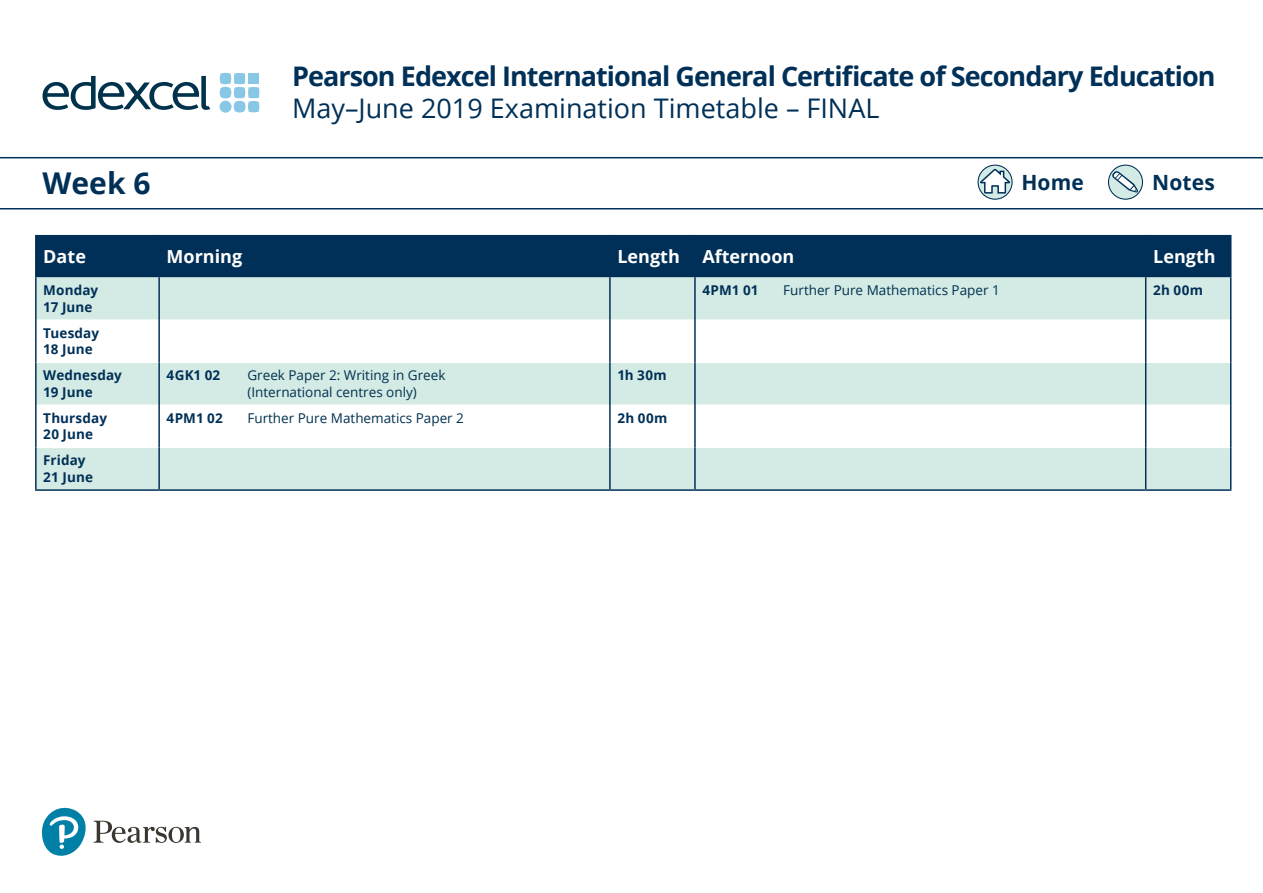
<style>
.page{position:relative;width:1263px;height:893px;background:#fff}
.page>*{position:absolute;margin:0;border:0;box-sizing:border-box;transform-origin:0 0}
.t1{font:700 30px "Open Sans";color:#003057}
.t2{font:700 27px "Open Sans";letter-spacing:-.035em;color:#003057}
.t3{font:27px "Open Sans";color:#003057}
.t4{font:700 21px "Open Sans";letter-spacing:.005em;color:#003057}
.t5{font:700 18px "Open Sans";color:#fff}
.t6{font:13.5px/16.2px "Open Sans";color:#003150}
.t7{font:700 13.5px/16.2px "Open Sans";letter-spacing:.01em;color:#003057}
</style>
<div class="page">
<svg style="left:1108px;top:165px;width:34px;height:34px"></svg>
<div style="left:1108px;top:165px;width:35px;height:35px;border:1px solid #003057;border-radius:50%"></div>
<svg style="left:1112px;top:171px;width:26px;height:22px"></svg>
<svg style="left:978px;top:165px;width:34px;height:34px"></svg>
<div style="left:977px;top:165px;width:36px;height:35px;border:1px solid #003057;border-radius:50%"></div>
<svg style="left:979px;top:169px;width:31px;height:25px"></svg>
<hr style="left:0;top:157px;width:1263px;height:1px;background:#003057">
<hr style="left:0;top:208px;width:1263px;height:1px;background:#003057">
<svg style="left:43px;top:76px;width:167px;height:34px"></svg>
<svg style="left:220px;top:73px;width:39px;height:40px"></svg>
<div style="left:248px;top:73px;width:11px;height:11px;background:#89c7e6"></div>
<div style="left:219px;top:101px;width:13px;height:12px;background:#89c7e6;border-radius:50%"></div>
<svg style="left:41px;top:807px;width:160px;height:49px"></svg>
<div style="left:37px;top:235px;width:1193px;height:42px;background:#003057"></div>
<div style="left:37px;top:277px;width:1193px;height:212px;background:#d4eae4"></div>
<svg style="left:37px;top:320px;width:1193px;height:127px"></svg>
<hr style="left:37px;top:319px;width:121px;height:1px;background:#fff">
<hr style="left:160px;top:319px;width:449px;height:1px;background:#fff">
<hr style="left:611px;top:319px;width:83px;height:1px;background:#fff">
<hr style="left:696px;top:319px;width:449px;height:1px;background:#fff">
<hr style="left:1146px;top:319px;width:84px;height:1px;background:#fff">
<hr style="left:37px;top:362px;width:121px;height:1px;background:#fff">
<hr style="left:160px;top:362px;width:449px;height:1px;background:#fff">
<hr style="left:611px;top:362px;width:83px;height:1px;background:#fff">
<hr style="left:696px;top:362px;width:449px;height:1px;background:#fff">
<hr style="left:1146px;top:362px;width:84px;height:1px;background:#fff">
<hr style="left:37px;top:404px;width:121px;height:2px;background:#fff">
<hr style="left:160px;top:404px;width:449px;height:2px;background:#fff">
<hr style="left:611px;top:404px;width:83px;height:2px;background:#fff">
<hr style="left:696px;top:404px;width:449px;height:2px;background:#fff">
<hr style="left:1146px;top:404px;width:84px;height:2px;background:#fff">
<hr style="left:37px;top:447px;width:121px;height:1px;background:#fff">
<hr style="left:160px;top:447px;width:449px;height:1px;background:#fff">
<hr style="left:611px;top:447px;width:83px;height:1px;background:#fff">
<hr style="left:696px;top:447px;width:449px;height:1px;background:#fff">
<hr style="left:1146px;top:447px;width:84px;height:1px;background:#fff">
<hr style="left:35px;top:235px;width:2px;height:42px;background:#003057">
<hr style="left:158px;top:235px;width:2px;height:42px;background:#003057">
<hr style="left:609px;top:235px;width:2px;height:42px;background:#003057">
<hr style="left:694px;top:235px;width:2px;height:42px;background:#003057">
<hr style="left:1145px;top:235px;width:1px;height:42px;background:#003057">
<hr style="left:1230px;top:235px;width:1px;height:42px;background:#003057">
<hr style="left:35px;top:277px;width:2px;height:43px;background:#003057">
<hr style="left:158px;top:277px;width:2px;height:43px;background:#003057">
<hr style="left:609px;top:277px;width:2px;height:43px;background:#003057">
<hr style="left:694px;top:277px;width:2px;height:43px;background:#003057">
<hr style="left:1145px;top:277px;width:1px;height:43px;background:#003057">
<hr style="left:1230px;top:277px;width:1px;height:43px;background:#003057">
<hr style="left:35px;top:320px;width:2px;height:42px;background:#003057">
<hr style="left:158px;top:320px;width:2px;height:42px;background:#003057">
<hr style="left:609px;top:320px;width:2px;height:42px;background:#003057">
<hr style="left:694px;top:320px;width:2px;height:42px;background:#003057">
<hr style="left:1145px;top:320px;width:1px;height:42px;background:#003057">
<hr style="left:1230px;top:320px;width:1px;height:42px;background:#003057">
<hr style="left:35px;top:362px;width:2px;height:43px;background:#003057">
<hr style="left:158px;top:362px;width:2px;height:43px;background:#003057">
<hr style="left:609px;top:362px;width:2px;height:43px;background:#003057">
<hr style="left:694px;top:362px;width:2px;height:43px;background:#003057">
<hr style="left:1145px;top:362px;width:1px;height:43px;background:#003057">
<hr style="left:1230px;top:362px;width:1px;height:43px;background:#003057">
<hr style="left:35px;top:405px;width:2px;height:43px;background:#003057">
<hr style="left:158px;top:405px;width:2px;height:43px;background:#003057">
<hr style="left:609px;top:405px;width:2px;height:43px;background:#003057">
<hr style="left:694px;top:405px;width:2px;height:43px;background:#003057">
<hr style="left:1145px;top:405px;width:1px;height:43px;background:#003057">
<hr style="left:1230px;top:405px;width:1px;height:43px;background:#003057">
<hr style="left:35px;top:448px;width:2px;height:41px;background:#003057">
<hr style="left:158px;top:448px;width:2px;height:41px;background:#003057">
<hr style="left:609px;top:448px;width:2px;height:41px;background:#003057">
<hr style="left:694px;top:448px;width:2px;height:41px;background:#003057">
<hr style="left:1145px;top:448px;width:1px;height:41px;background:#003057">
<hr style="left:1230px;top:448px;width:1px;height:41px;background:#003057">
<hr style="left:35px;top:489px;width:124px;height:2px;background:#003057">
<hr style="left:159px;top:489px;width:451px;height:2px;background:#003057">
<hr style="left:610px;top:489px;width:85px;height:2px;background:#003057">
<hr style="left:695px;top:489px;width:451px;height:2px;background:#003057">
<hr style="left:1146px;top:489px;width:85px;height:2px;background:#003057">
<h1 class="t1" style="left:43px;top:162px;width:109px">Week 6</h1>
<h2 class="t2" style="left:292px;top:57px;width:925px">Pearson Edexcel International General Certificate of Secondary Education</h2>
<h2 class="t3" style="left:292px;top:90px;width:589px">May–June 2019 Examination Timetable – FINAL</h2>
<h3 class="t4" style="left:1021px;top:168px;width:64px">Home</h3>
<h3 class="t4" style="left:1152px;top:168px;width:64px">Notes</h3>
<h3 class="t5" style="left:43px;top:244px;width:44px">Date</h3>
<h3 class="t5" style="left:167px;top:244px;width:77px">Morning</h3>
<h3 class="t5" style="left:617px;top:244px;width:64px">Length</h3>
<h3 class="t5" style="left:702px;top:244px;width:93px">Afternoon</h3>
<h3 class="t5" style="left:1153px;top:244px;width:64px">Length</h3>
<p class="t7" style="left:43px;top:282px;width:56px">Monday<br>17 June</p>
<p class="t7" style="left:702px;top:282px;width:58px">4PM1 01</p>
<p class="t6" style="left:783px;top:282px;width:218px">Further Pure Mathematics Paper 1</p>
<p class="t7" style="left:1153px;top:282px;width:51px">2h 00m</p>
<p class="t7" style="left:43px;top:324px;width:57px">Tuesday<br>18 June</p>
<p class="t7" style="left:43px;top:367px;width:80px">Wednesday<br>19 June</p>
<p class="t7" style="left:167px;top:367px;width:55px">4GK1 02</p>
<p class="t6" style="left:247px;top:367px;width:199px">Greek Paper 2: Writing in Greek (International centres only)</p>
<p class="t7" style="left:617px;top:367px;width:51px">1h 30m</p>
<p class="t7" style="left:43px;top:410px;width:65px">Thursday<br>20 June</p>
<p class="t7" style="left:167px;top:410px;width:58px">4PM1 02</p>
<p class="t6" style="left:247px;top:410px;width:218px">Further Pure Mathematics Paper 2</p>
<p class="t7" style="left:617px;top:410px;width:51px">2h 00m</p>
<p class="t7" style="left:43px;top:452px;width:51px">Friday<br>21 June</p>
</div>
